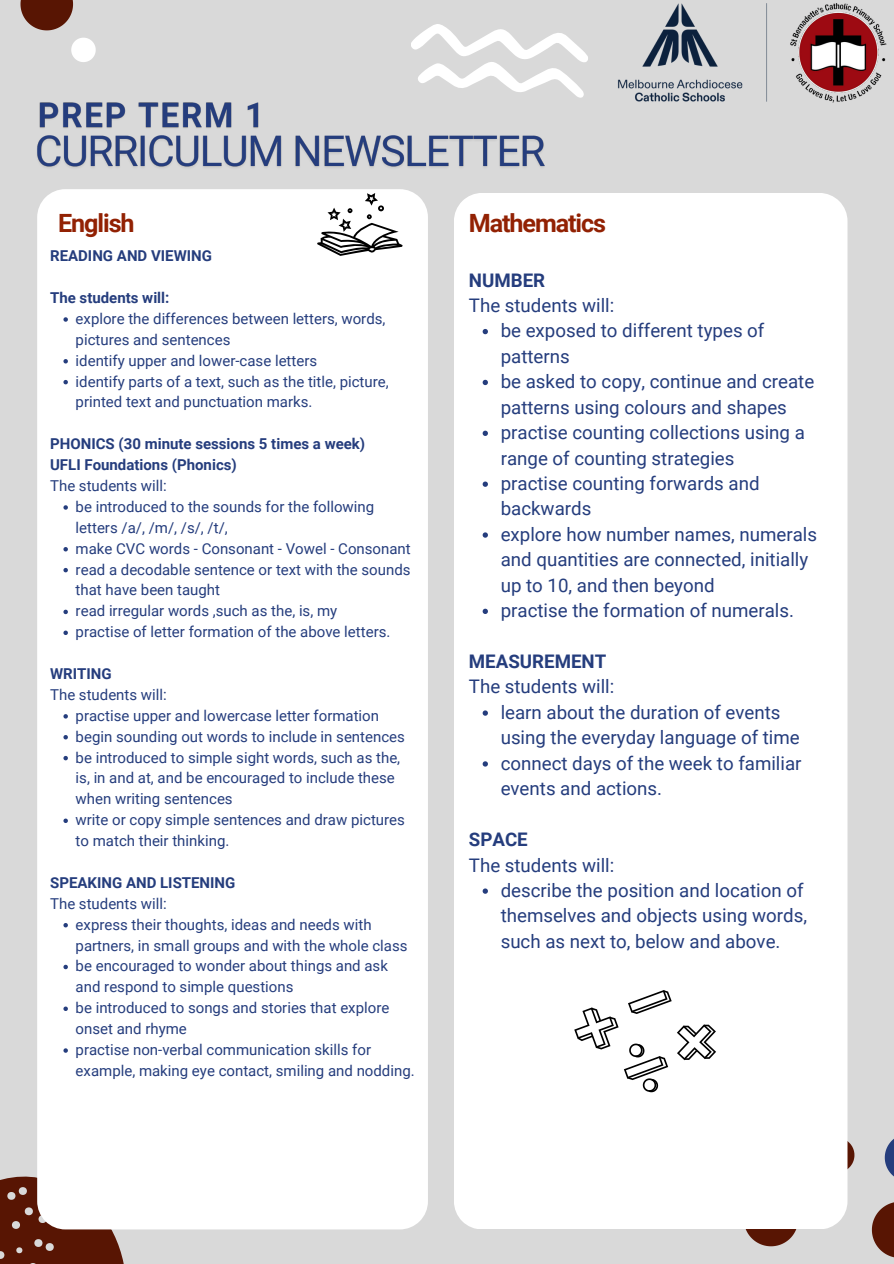
<style>
.page{position:relative;width:894px;height:1264px;background:#fff}
.page>*{position:absolute;margin:0;border:0;box-sizing:border-box;transform-origin:0 0}
.t1{font:700 25.2px "Roboto";letter-spacing:-.045em;color:#922103}
.t2{font:18.75px/25.3px "Roboto";color:#253d7d}
.t3{font:15px/20.9px "Roboto";color:#253d7d}
.t4{font:700 15px "Roboto";color:#253d7d}
.s1{font-weight:700}
</style>
<div class="page">
<div style="left:0;top:0;width:893px;height:1263px;background:#d9d9d9"></div>
<svg style="left:20px;top:0;width:53px;height:30px"></svg>
<svg style="left:71px;top:38px;width:25px;height:24px"></svg>
<svg style="left:743px;top:1228px;width:55px;height:18px"></svg>
<svg style="left:871px;top:1202px;width:22px;height:55px"></svg>
<svg style="left:847px;top:1137px;width:7px;height:35px"></svg>
<svg style="left:884px;top:1139px;width:9px;height:37px"></svg>
<svg style="left:0;top:1176px;width:144px;height:87px"></svg>
<div style="left:454px;top:193px;width:393px;height:1035px;background:#fff"></div>
<div style="left:37px;top:189px;width:391px;height:1040px;background:#fff"></div>
<svg style="left:63px;top:317px;width:5px;height:5px"></svg>
<svg style="left:63px;top:359px;width:5px;height:4px"></svg>
<svg style="left:63px;top:380px;width:5px;height:4px"></svg>
<svg style="left:63px;top:505px;width:5px;height:4px"></svg>
<svg style="left:63px;top:547px;width:5px;height:4px"></svg>
<svg style="left:63px;top:568px;width:5px;height:4px"></svg>
<svg style="left:63px;top:609px;width:5px;height:5px"></svg>
<svg style="left:63px;top:630px;width:5px;height:5px"></svg>
<svg style="left:63px;top:714px;width:5px;height:4px"></svg>
<svg style="left:63px;top:735px;width:5px;height:4px"></svg>
<svg style="left:63px;top:756px;width:5px;height:4px"></svg>
<svg style="left:63px;top:818px;width:5px;height:5px"></svg>
<svg style="left:63px;top:923px;width:5px;height:4px"></svg>
<svg style="left:63px;top:964px;width:5px;height:5px"></svg>
<svg style="left:63px;top:1006px;width:5px;height:5px"></svg>
<svg style="left:63px;top:1048px;width:5px;height:4px"></svg>
<svg style="left:317px;top:193px;width:85px;height:63px;background:#cbcbcb"></svg>
<svg style="left:574px;top:989px;width:142px;height:103px;background:#e6e6e6"></svg>
<img style="left:37px;top:135px;width:508px;height:33px">
<img style="left:37px;top:102px;width:229px;height:34px">
<svg style="left:482px;top:329px;width:6px;height:5px"></svg>
<svg style="left:482px;top:380px;width:6px;height:5px"></svg>
<svg style="left:482px;top:430px;width:6px;height:6px"></svg>
<svg style="left:482px;top:481px;width:6px;height:6px"></svg>
<svg style="left:482px;top:532px;width:6px;height:5px"></svg>
<svg style="left:482px;top:608px;width:6px;height:6px"></svg>
<svg style="left:482px;top:710px;width:6px;height:5px"></svg>
<svg style="left:482px;top:761px;width:6px;height:5px"></svg>
<svg style="left:482px;top:888px;width:6px;height:5px"></svg>
<img style="left:617px;top:3px;width:270px;height:100px">
<svg style="left:411px;top:24px;width:177px;height:74px"></svg>
<p class="t1" style="left:58px;top:208px;width:78px">English</p>
<p class="t4" style="left:50px;top:247px;width:163px">READING AND VIEWING</p>
<p class="t4" style="left:50px;top:289px;width:121px">The students will:</p>
<p class="t3" style="left:76px;top:308px;width:311px">explore the differences between letters, words, pictures and sentences</p>
<h3 class="t3" style="left:76px;top:350px;width:243px">identify upper and lower-case letters</h3>
<h5 class="t3" style="left:76px;top:371px;width:314px">identify parts of a text, such as the title, picture, printed text and punctuation marks.</h5>
<h6 class="t4" style="left:50px;top:435px;width:316px">PHONICS (30 minute sessions 5 times a week)</h6>
<p class="t4" style="left:50px;top:456px;width:188px">UFLI Foundations (Phonics)</p>
<p class="t3" style="left:50px;top:475px;width:118px">The students will:</p>
<p class="t3" style="left:76px;top:496px;width:300px">be introduced to the sounds for the following letters /a/, /m/, /s/, /t/,</p>
<p class="t3" style="left:76px;top:538px;width:336px">make CVC words - Consonant - Vowel - Consonant</p>
<p class="t3" style="left:76px;top:559px;width:336px">read a decodable sentence or text with the sounds that have been taught</p>
<p class="t3" style="left:76px;top:601px;width:263px">read irregular words ,such as the, is, my</p>
<p class="t3" style="left:76px;top:621px;width:316px">practise of letter formation of the above letters.</p>
<p class="t4" style="left:50px;top:665px;width:63px">WRITING</p>
<p class="t3" style="left:50px;top:684px;width:118px">The students will:</p>
<p class="t3" style="left:76px;top:705px;width:305px">practise upper and lowercase letter formation</p>
<p class="t3" style="left:76px;top:726px;width:331px">begin sounding out words to include in sentences</p>
<p class="t3" style="left:76px;top:747px;width:326px">be introduced to simple sight words, such as the, is, in and at, and be encouraged to include these when writing sentences</p>
<p class="t3" style="left:76px;top:809px;width:331px">write or copy simple sentences and draw pictures to match their thinking.</p>
<p class="t4" style="left:50px;top:874px;width:187px">SPEAKING AND LISTENING</p>
<p class="t3" style="left:50px;top:893px;width:118px">The students will:</p>
<p class="t3" style="left:76px;top:914px;width:333px">express their thoughts, ideas and needs with partners, in small groups and with the whole class</p>
<p class="t3" style="left:76px;top:955px;width:314px">be encouraged to wonder about things and ask and respond to simple questions</p>
<p class="t3" style="left:76px;top:997px;width:315px">be introduced to songs and stories that explore onset and rhyme</p>
<p class="t3" style="left:76px;top:1039px;width:340px">practise non-verbal communication skills for example, making eye contact, smiling and nodding.</p>
<p class="t1" style="left:468px;top:208px;width:139px">Mathematics</p>
<p class="t2" style="left:468px;top:267px;width:147px"><span class="s1">NUMBER<br></span>The students will:</p>
<p class="t2" style="left:500px;top:318px;width:265px">be exposed to different types of patterns</p>
<p class="t2" style="left:500px;top:369px;width:315px">be asked to copy, continue and create patterns using colours and shapes</p>
<p class="t2" style="left:500px;top:420px;width:306px">practise counting collections using a range of counting strategies</p>
<h3 class="t2" style="left:500px;top:471px;width:260px">practise counting forwards and backwards</h3>
<h4 class="t2" style="left:500px;top:522px;width:318px">explore how number names, numerals and quantities are connected, initially up to 10, and then beyond</h4>
<p class="t2" style="left:500px;top:598px;width:295px">practise the formation of numerals.</p>
<p class="t2" style="left:468px;top:649px;width:147px"><span class="s1">MEASUREMENT<br></span>The students will:</p>
<p class="t2" style="left:500px;top:699px;width:300px">learn about the duration of events using the everyday language of time</p>
<p class="t2" style="left:500px;top:750px;width:302px">connect days of the week to familiar events and actions.</p>
<p class="t2" style="left:468px;top:827px;width:147px"><span class="s1">SPACE<br></span>The students will:</p>
<p class="t2" style="left:500px;top:877px;width:308px">describe the position and location of themselves and objects using words, such as next to, below and above.</p>
</div>
